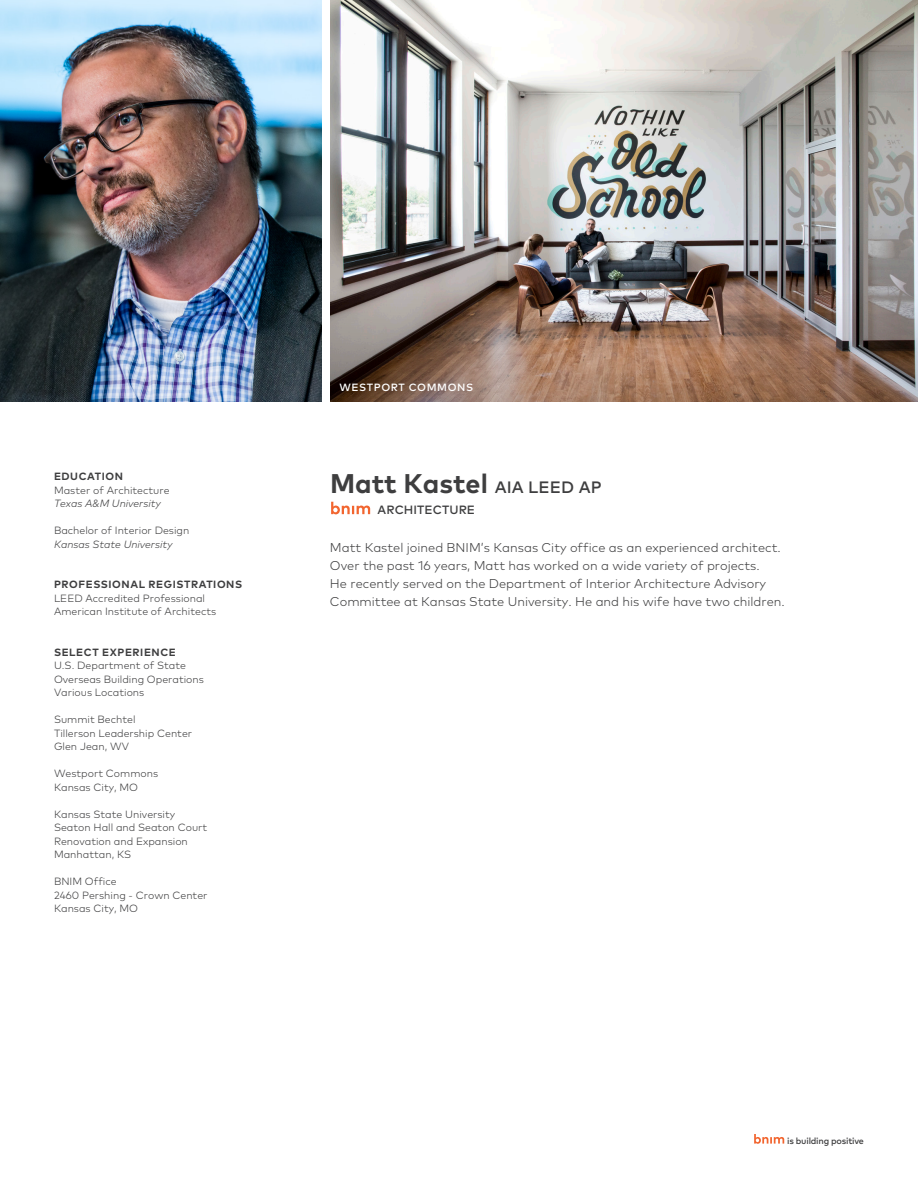
<style>
.page{position:relative;width:918px;height:1188px;background:#fff}
.page>*{position:absolute;margin:0;border:0;box-sizing:border-box;transform-origin:0 0}
.t1{font:700 27px "Mark OT";color:#3e3e3f}
.Body_Copy{font:300 12.75px/18px "Mark OT";color:#3e3e3f}
.t2{font:500 12px "Mark OT";letter-spacing:.005em;color:#3e3e3f}
.t3{font:300 10.5px "Mark OT";color:#3e3e3f}
.t4{font:700 10.5px "Mark OT";letter-spacing:.055em;color:#3e3e3f}
.t5{font:italic 300 10.5px "Mark OT";color:#3e3e3f}
.t6{font:500 10.5px "Mark OT";letter-spacing:.055em;color:#fff}
.t7{font:500 9px "Mark OT";letter-spacing:-.025em;color:#3e3e3f}
.s1{font-weight:500;font-size:16.5px}
</style>
<div class="page">
<svg style="left:754px;top:1134px;width:30px;height:10px"></svg>
<svg style="left:331px;top:502px;width:39px;height:12px"></svg>
<img style="left:0;top:0;width:321px;height:401px">
<img style="left:330px;top:0;width:588px;height:402px">
<img style="left:330px;top:279px;width:588px;height:122px">
<p class="t4" style="left:54px;top:470px;width:70px">EDUCATION</p>
<p class="t3" style="left:54px;top:484px;width:117px">Master of Architecture</p>
<p class="t5" style="left:54px;top:497px;width:108px">Texas A&amp;M University</p>
<p class="t3" style="left:54px;top:524px;width:137px">Bachelor of Interior Design</p>
<p class="t5" style="left:54px;top:538px;width:120px">Kansas State University</p>
<p class="t4" style="left:54px;top:578px;width:190px">PROFESSIONAL REGISTRATIONS</p>
<p class="t3" style="left:54px;top:592px;width:153px">LEED Accredited Professional</p>
<p class="t3" style="left:54px;top:605px;width:164px">American Institute of Architects</p>
<p class="t4" style="left:54px;top:645px;width:123px">SELECT EXPERIENCE</p>
<p class="t3" style="left:54px;top:659px;width:134px">U.S. Department of State</p>
<p class="t3" style="left:54px;top:673px;width:151px">Overseas Building Operations</p>
<p class="t3" style="left:54px;top:686px;width:92px">Various Locations</p>
<p class="t3" style="left:54px;top:713px;width:83px">Summit Bechtel</p>
<p class="t3" style="left:54px;top:727px;width:140px">Tillerson Leadership Center</p>
<p class="t3" style="left:54px;top:740px;width:76px">Glen Jean, WV</p>
<p class="t3" style="left:54px;top:767px;width:106px">Westport Commons</p>
<p class="t3" style="left:54px;top:781px;width:86px">Kansas City, MO</p>
<p class="t3" style="left:54px;top:808px;width:123px">Kansas State University</p>
<p class="t3" style="left:54px;top:821px;width:155px">Seaton Hall and Seaton Court</p>
<p class="t3" style="left:54px;top:835px;width:135px">Renovation and Expansion</p>
<p class="t3" style="left:54px;top:848px;width:79px">Manhattan, KS</p>
<p class="t3" style="left:54px;top:875px;width:64px">BNIM Office</p>
<p class="t3" style="left:54px;top:889px;width:155px">2460 Pershing - Crown Center</p>
<p class="t3" style="left:54px;top:902px;width:86px">Kansas City, MO</p>
<p class="t6" style="left:339px;top:381px;width:135px">WESTPORT COMMONS</p>
<p class="t1" style="left:330px;top:466px;width:273px">Matt Kastel <span class="s1">AIA LEED AP</span></p>
<p class="t2" style="left:378px;top:503px;width:99px">ARCHITECTURE</p>
<p class="Body_Copy" style="left:330px;top:539px;width:456px">Matt Kastel joined BNIM’s Kansas City office as an experienced architect.<br>Over the past 16 years, Matt has worked on a wide variety of projects.<br>He recently served on the Department of Interior Architecture Advisory Committee at Kansas State University. He and his wife have two children.</p>
<p class="t7" style="left:787px;top:1135px;width:78px">is building positive</p>
</div>
